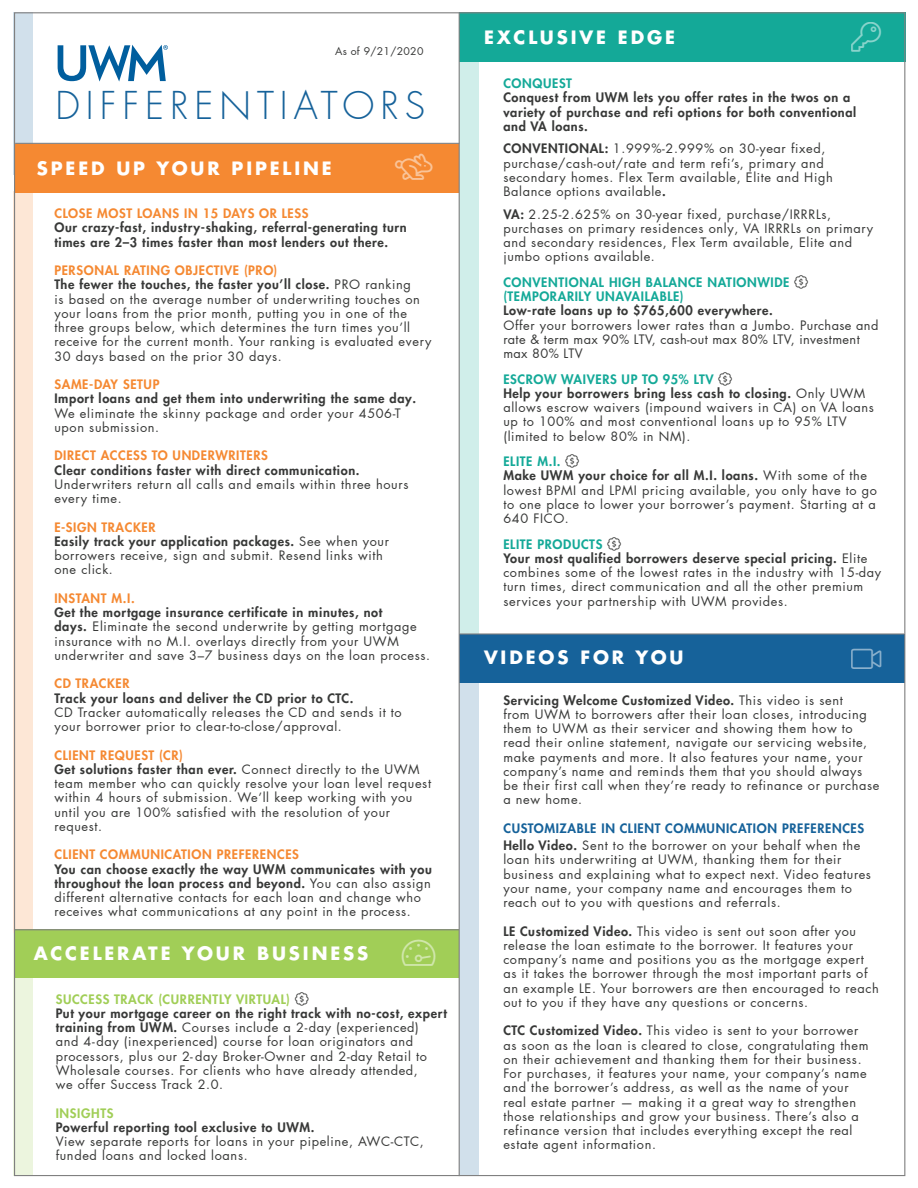
<style>
.page{position:relative;width:918px;height:1188px;background:#fff}
.page>*{position:absolute;margin:0;border:0;box-sizing:border-box;transform-origin:0 0}
.t1{font:300 37.5px "Futura LT Pro";letter-spacing:.16em;color:#16629a}
.t2{font:700 18px "Futura LT Pro";letter-spacing:.16em;color:#fff}
.t3{font:12.75px/14.2px "Futura LT Pro";letter-spacing:.05em;color:#383938}
.t4{font:800 12.75px/14.2px "Futura LT Pro";letter-spacing:.05em;color:#383938}
.t5{font:800 12.75px "Futura LT Pro";letter-spacing:.05em;color:#f58932}
.t6{font:800 12.75px "Futura LT Pro";letter-spacing:.05em;color:#14a998}
.t7{font:12.75px/14.2px "Futura LT Pro";letter-spacing:.03em;color:#383938}
.t8{font:800 12.75px "Futura LT Pro";letter-spacing:.05em;color:#16629a}
.t9{font:800 12.75px "Futura LT Pro";letter-spacing:.05em;color:#a1ce57}
.t10{font:10.5px "Futura LT Pro";letter-spacing:.03em;color:#383938}
.s1{font-weight:800}
</style>
<div class="page">
<div style="left:14px;top:12px;width:19px;height:162px;background:#d1e0eb"></div>
<div style="left:15px;top:144px;width:444px;height:48px;background:#f58932"></div>
<div style="left:14px;top:933px;width:19px;height:243px;background:#ecf5de"></div>
<div style="left:459px;top:683px;width:20px;height:493px;background:#d1e0eb"></div>
<div style="left:14px;top:191px;width:19px;height:742px;background:linear-gradient(to bottom,#fde7d6,#fde7d6)"></div>
<div style="left:459px;top:53px;width:20px;height:582px;background:#d0eeea"></div>
<div style="left:459px;top:635px;width:446px;height:48px;background:#16629a"></div>
<svg style="left:58px;top:45px;width:110px;height:37px"></svg>
<div style="left:459px;top:12px;width:447px;height:50px;background:#14a998"></div>
<div style="left:14px;top:929px;width:445px;height:49px;background:#a1ce57"></div>
<hr style="left:459px;top:12px;width:1px;height:1164px;background:#808080">
<hr style="left:15px;top:143px;width:444px;height:1px;background:#808080">
<hr style="left:14px;top:929px;width:445px;height:1px;background:#808080">
<hr style="left:459px;top:633px;width:445px;height:2px;background:#808080">
<p class="t10" style="left:335px;top:44px;width:90px">As of 9/21/2020</p>
<p class="t1" style="left:55px;top:81px;width:371px">DIFFERENTIATORS</p>
<p class="t2" style="left:37px;top:154px;width:296px">SPEED UP YOUR PIPELINE</p>
<p class="t5" style="left:54px;top:204px;width:256px">CLOSE MOST LOANS IN 15 DAYS OR LESS</p>
<p class="t4" style="left:54px;top:220px;width:354px">Our crazy-fast, industry-shaking, referral-generating turn times are 2–3 times faster than most lenders out there.</p>
<p class="t5" style="left:54px;top:261px;width:224px">PERSONAL RATING OBJECTIVE (PRO)</p>
<p class="t3" style="left:54px;top:277px;width:379px"><span class="s1">The fewer the touches, the faster you’ll close.</span> PRO ranking<br>is based on the average number of underwriting touches on your loans from the prior month, putting you in one of the three groups below, which determines the turn times you’ll receive for the current month. Your ranking is evaluated every 30 days based on the prior 30 days.</p>
<p class="t5" style="left:54px;top:375px;width:106px">SAME-DAY SETUP</p>
<p class="t3" style="left:54px;top:391px;width:363px"><span class="s1">Import loans and get them into underwriting the same day.<br></span>We eliminate the skinny package and order your 4506-T upon submission.</p>
<p class="t5" style="left:54px;top:446px;width:215px">DIRECT ACCESS TO UNDERWRITERS</p>
<p class="t3" style="left:54px;top:463px;width:356px"><span class="s1">Clear conditions faster with direct communication.<br></span>Underwriters return all calls and emails within three hours every time.</p>
<p class="t5" style="left:54px;top:517px;width:103px">E-SIGN TRACKER</p>
<p class="t3" style="left:54px;top:534px;width:336px"><span class="s1">Easily track your application packages.</span> See when your borrowers receive, sign and submit. Resend links with</p>
<p class="t3" style="left:54px;top:562px;width:60px">one click.</p>
<p class="t5" style="left:54px;top:588px;width:82px">INSTANT M.I.</p>
<p class="t3" style="left:54px;top:605px;width:377px"><span class="s1">Get the mortgage insurance certificate in minutes, not<br>days.</span> Eliminate the second underwrite by getting mortgage insurance with no M.I. overlays directly from your UWM underwriter and save 3–7 business days on the loan process.</p>
<p class="t5" style="left:54px;top:674px;width:77px">CD TRACKER</p>
<p class="t3" style="left:54px;top:691px;width:349px"><span class="s1">Track your loans and deliver the CD prior to CTC.<br></span>CD Tracker automatically releases the CD and sends it to your borrower prior to clear-to-close/approval.</p>
<p class="t5" style="left:54px;top:745px;width:130px">CLIENT REQUEST (CR)</p>
<p class="t3" style="left:54px;top:762px;width:378px"><span class="s1">Get solutions faster than ever.</span> Connect directly to the UWM team member who can quickly resolve your loan level request within 4 hours of submission. We’ll keep working with you until you are 100% satisfied with the resolution of your request.</p>
<p class="t5" style="left:54px;top:845px;width:246px">CLIENT COMMUNICATION PREFERENCES</p>
<p class="t4" style="left:54px;top:861px;width:379px">You can choose exactly the way UWM communicates with you</p>
<p class="t3" style="left:54px;top:876px;width:378px"><span class="s1">throughout the loan process and beyond.</span> You can also assign different alternative contacts for each loan and change who receives what communications at any point in the process.</p>
<p class="t2" style="left:34px;top:940px;width:336px">ACCELERATE YOUR BUSINESS</p>
<p class="t9" style="left:56px;top:989px;width:236px">SUCCESS TRACK (CURRENTLY VIRTUAL)</p>
<p class="t3" style="left:56px;top:1006px;width:393px"><span class="s1">Put your mortgage career on the right track with no-cost, expert training from UWM.</span> Courses include a 2-day (experienced)<br>and 4-day (inexperienced) course for loan originators and processors, plus our 2- day Broker-Owner and 2-day Retail to Wholesale courses. For clients who have already attended,<br>we offer Success Track 2.0.</p>
<p class="t9" style="left:56px;top:1103px;width:59px">INSIGHTS</p>
<p class="t4" style="left:56px;top:1119px;width:260px">Powerful reporting tool exclusive to UWM.</p>
<p class="t3" style="left:56px;top:1134px;width:370px">View separate reports for loans in your pipeline, AWC-CTC, funded loans and locked loans.</p>
<p class="t2" style="left:484px;top:23px;width:192px">EXCLUSIVE EDGE</p>
<p class="t6" style="left:503px;top:74px;width:70px">CONQUEST</p>
<p class="t4" style="left:503px;top:90px;width:354px">Conquest from UWM lets you offer rates in the twos on a variety of purchase and refi options for both conventional and VA loans.</p>
<p class="t3" style="left:503px;top:142px;width:331px"><span class="s1">CONVENTIONAL:</span> 1.999%-2.999% on 30-year fixed, purchase/cash-out/rate and term refi’s, primary and secondary homes. Flex Term available, Elite and High Balance options available<span class="s1">.</span></p>
<p class="t3" style="left:503px;top:207px;width:329px"><span class="s1">VA:</span> 2.25-2.625% on 30-year fixed, purchase/IRRRLs,</p>
<p class="t3" style="left:503px;top:221px;width:371px">purchases on primary residences only, VA IRRRLs on primary and secondary residences, Flex Term available, Elite and jumbo options available.</p>
<p class="t6" style="left:503px;top:273px;width:288px">CONVENTIONAL HIGH BALANCE NATIONWIDE</p>
<p class="t6" style="left:503px;top:287px;width:182px">(TEMPORARILY UNAVAILABLE)</p>
<p class="t4" style="left:503px;top:303px;width:271px">Low-rate loans up to $765,600 everywhere.</p>
<p class="t7" style="left:503px;top:318px;width:377px">Offer your borrowers lower rates than a Jumbo. Purchase and rate &amp; term max 90% LTV, cash-out max 80% LTV, investment max 80% LTV</p>
<p class="t6" style="left:503px;top:369px;width:212px">ESCROW WAIVERS UP TO 95% LTV</p>
<p class="t3" style="left:503px;top:386px;width:372px"><span class="s1">Help your borrowers bring less cash to closing.</span> Only UWM allows escrow waivers (impound waivers in CA) on VA loans up to 100% and most conventional loans up to 95% LTV (limited to below 80% in NM).</p>
<p class="t6" style="left:503px;top:452px;width:59px">ELITE M.I.</p>
<p class="t3" style="left:503px;top:469px;width:375px"><span class="s1">Make UWM your choice for all M.I. loans.</span> With some of the lowest BPMI and LPMI pricing available, you only have to go to one place to lower your borrower’s payment. Starting at a 640 FICO.</p>
<p class="t6" style="left:503px;top:534px;width:101px">ELITE PRODUCTS</p>
<p class="t3" style="left:503px;top:551px;width:379px"><span class="s1">Your most qualified borrowers deserve special pricing.</span> Elite combines some of the lowest rates in the industry with 15-day turn times, direct communication and all the other premium services your partnership with UWM provides.</p>
<p class="t2" style="left:484px;top:644px;width:201px">VIDEOS FOR YOU</p>
<p class="t3" style="left:503px;top:693px;width:378px"><span class="s1">Servicing Welcome Customized Video.</span> This video is sent<br>from UWM to borrowers after their loan closes, introducing them to UWM as their servicer and showing them how to read their online statement, navigate our servicing website, make payments and more. It also features your name, your company’s name and reminds them that you should always be their first call when they’re ready to refinance or purchase a new home.</p>
<p class="t8" style="left:503px;top:819px;width:362px">CUSTOMIZABLE IN CLIENT COMMUNICATION PREFERENCES</p>
<p class="t3" style="left:503px;top:838px;width:369px"><span class="s1">Hello Video.</span> Sent to the borrower on your behalf when the loan hits underwriting at UWM, thanking them for their business and explaining what to expect next. Video features your name, your company name and encourages them to reach out to you with questions and referrals.</p>
<p class="t3" style="left:503px;top:924px;width:377px"><span class="s1">LE Customized Video.</span> This video is sent out soon after you release the loan estimate to the borrower. It features your company’s name and positions you as the mortgage expert as it takes the borrower through the most important parts of an example LE. Your borrowers are then encouraged to reach out to you if they have any questions or concerns.</p>
<p class="t3" style="left:503px;top:1023px;width:367px"><span class="s1">CTC Customized Video.</span> This video is sent to your borrower as soon as the loan is cleared to close, congratulating them on their achievement and thanking them for their business.<br>For purchases, it features your name, your company’s name and the borrower’s address, as well as the name of your real estate partner — making it a great way to strengthen those relationships and grow your business. There’s also a refinance version that includes everything except the real estate agent information.</p>
</div>
